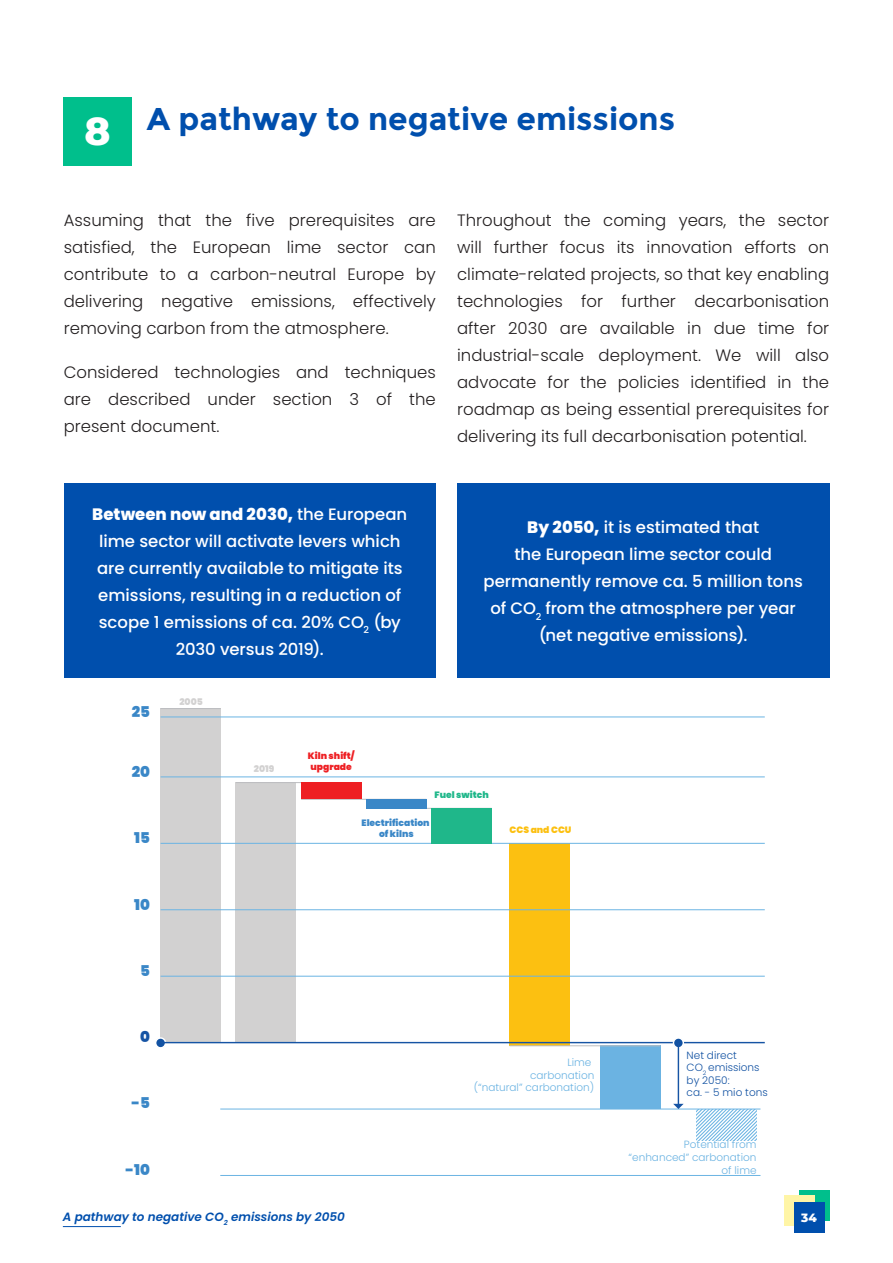
<style>
.page{position:relative;width:893px;height:1263px;background:#fff}
.page>*{position:absolute;margin:0;border:0;box-sizing:border-box;transform-origin:0 0}
.t1{font:800 39px "Montserrat";color:#fff}
.t2{font:700 31.5px "Montserrat";color:#004fad}
.t3{font:300 16.5px/27px "Poppins";color:#231f20;text-align:justify}
.t4{font:500 16.5px/27px "Poppins";color:#fff;text-align:center}
.t5{font:900 14.85px "Poppins";color:#3a87c7}
.t6{font:900 14.85px "Poppins";color:#1654a4}
.t7{font:italic 600 12px "Poppins";color:#004fad}
.t8{font:800 12px "Montserrat";color:#fff}
.t9{font:300 10.5px/12.6px "Poppins";color:#6bb3e2;text-align:right}
.t10{font:300 10.5px/12.6px "Poppins";color:#1252a2}
.t11{font:900 9.15px/10.9px "Poppins";color:#3a87c7;text-align:center}
.t12{font:900 9.15px/10.9px "Poppins";color:#ee1f23}
.t13{font:900 9.15px "Poppins";color:#1fb78a}
.t14{font:900 9.15px "Poppins";color:#fcc011}
.t15{font:900 9.15px "Poppins";color:#d2d1d1}
.s1{font-weight:800}
</style>
<div class="page">
<div style="left:799px;top:1189px;width:31px;height:31px;background:#00bf8c"></div>
<div style="left:784px;top:1195px;width:31px;height:30px;background:#fff5a6"></div>
<div style="left:794px;top:1202px;width:31px;height:31px;background:#004fad"></div>
<hr style="left:63px;top:1226px;width:58px;height:1px;background:#004fad">
<div style="left:64px;top:483px;width:372px;height:194px;background:#004fad"></div>
<div style="left:457px;top:483px;width:372px;height:194px;background:#004fad"></div>
<div style="left:64px;top:98px;width:68px;height:68px;background:#00bf8c"></div>
<div style="left:161px;top:708px;width:60px;height:335px;background:#d2d1d1"></div>
<svg style="left:156px;top:1038px;width:10px;height:10px"></svg>
<div style="left:155px;top:1037px;width:11px;height:12px;border:1px solid #fff;border-radius:50%"></div>
<div style="left:236px;top:782px;width:60px;height:261px;background:#d2d1d1"></div>
<div style="left:510px;top:843px;width:60px;height:203px;background:#fcc011"></div>
<div style="left:600px;top:1046px;width:60px;height:63px;background:#6bb3e2"></div>
<svg style="left:696px;top:1110px;width:61px;height:30px"></svg>
<hr style="left:161px;top:777px;width:604px;height:1px;background:#6bb4e3">
<hr style="left:161px;top:717px;width:604px;height:1px;background:#6bb4e3">
<hr style="left:161px;top:843px;width:604px;height:1px;background:#6bb4e3">
<hr style="left:236px;top:782px;width:125px;height:1px;background:#bcbdc0">
<hr style="left:161px;top:708px;width:60px;height:1px;background:#bcbdc0">
<hr style="left:301px;top:799px;width:125px;height:1px;background:#bcbdc0">
<hr style="left:366px;top:808px;width:126px;height:1px;background:#bcbdc0">
<hr style="left:510px;top:1045px;width:150px;height:1px;background:#bcbdc0">
<hr style="left:161px;top:909px;width:604px;height:1px;background:#6bb4e3">
<hr style="left:161px;top:976px;width:604px;height:1px;background:#6bb4e3">
<hr style="left:161px;top:1042px;width:604px;height:1px;background:#1654a4">
<hr style="left:220px;top:1109px;width:540px;height:1px;background:#6bb4e3">
<hr style="left:220px;top:1175px;width:540px;height:1px;background:#6bb4e3">
<svg style="left:673px;top:1038px;width:10px;height:10px"></svg>
<div style="left:673px;top:1037px;width:11px;height:12px;border:1px solid #fff;border-radius:50%"></div>
<hr style="left:678px;top:1042px;width:1px;height:62px;background:#1654a4">
<svg style="left:673px;top:1104px;width:11px;height:5px"></svg>
<div style="left:301px;top:782px;width:60px;height:17px;background:#ee1f23"></div>
<div style="left:366px;top:799px;width:60px;height:9px;background:#3a87c7"></div>
<div style="left:431px;top:808px;width:61px;height:35px;background:#1fb78a"></div>
<h1 class="t1" style="left:85px;top:105px;width:28px">8</h1>
<h2 class="t2" style="left:147px;top:100px;width:530px">A pathway to negative emissions</h2>
<p class="t3" style="left:64px;top:206px;width:374px">Assuming that the five prerequisites are satisfied, the European lime sector can contribute to a carbon-neutral Europe by delivering negative emissions, effectively removing carbon from the atmosphere.</p>
<p class="t3" style="left:64px;top:358px;width:374px">Considered technologies and techniques are described under section 3 of the present document.</p>
<p class="t3" style="left:457px;top:206px;width:374px">Throughout the coming years, the sector will further focus its innovation efforts on climate-related projects, so that key enabling technologies for further decarbonisation after 2030 are available in due time for industrial-scale deployment. We will also advocate for the policies identified in the roadmap as being essential prerequisites for delivering its full decarbonisation potential.</p>
<p class="t4" style="left:92px;top:500px;width:317px"><span class="s1">Between now and 2030,</span> the European lime sector will activate levers which are currently available to mitigate its emissions, resulting in a reduction of scope 1 emissions of ca. 20% CO<sub>2</sub> (by 2030 versus 2019).</p>
<p class="t5" style="left:132px;top:703px;width:20px">25</p>
<p class="t5" style="left:132px;top:763px;width:20px">20</p>
<p class="t15" style="left:179px;top:697px;width:25px">2005</p>
<p class="t15" style="left:254px;top:764px;width:22px">2019</p>
<p class="t12" style="left:308px;top:750px;width:48px">Kiln shift/ upgrade</p>
<p class="t4" style="left:483px;top:514px;width:321px"><span class="s1">By 2050,</span> it is estimated that<br>the European lime sector could permanently remove ca. 5 million tons of CO<sub>2</sub> from the atmosphere per year (net negative emissions).</p>
<p class="t5" style="left:134px;top:829px;width:17px">15</p>
<p class="t5" style="left:134px;top:896px;width:17px">10</p>
<p class="t5" style="left:140px;top:962px;width:11px">5</p>
<p class="t6" style="left:140px;top:1028px;width:11px">0</p>
<p class="t5" style="left:132px;top:1094px;width:20px">-5</p>
<p class="t5" style="left:126px;top:1161px;width:26px">-10</p>
<p class="t13" style="left:434px;top:789px;width:56px">Fuel switch</p>
<p class="t11" style="left:362px;top:818px;width:69px">Electrification of kilns</p>
<p class="t14" style="left:510px;top:824px;width:63px">CCS and CCU</p>
<p class="t9" style="left:474px;top:1056px;width:122px">Lime<br>carbonation<br>(“natural” carbonation)</p>
<p class="t10" style="left:687px;top:1048px;width:83px">Net direct<br>CO<sub>2</sub> emissions by 2050:<br>ca. - 5 mio tons</p>
<p class="t9" style="left:629px;top:1138px;width:130px">Potential from “enhanced” carbonation of lime</p>
<p class="t7" style="left:63px;top:1209px;width:284px">A pathway to negative CO<sub>2</sub> emissions by 2050</p>
<p class="t8" style="left:801px;top:1210px;width:17px">34</p>
</div>
